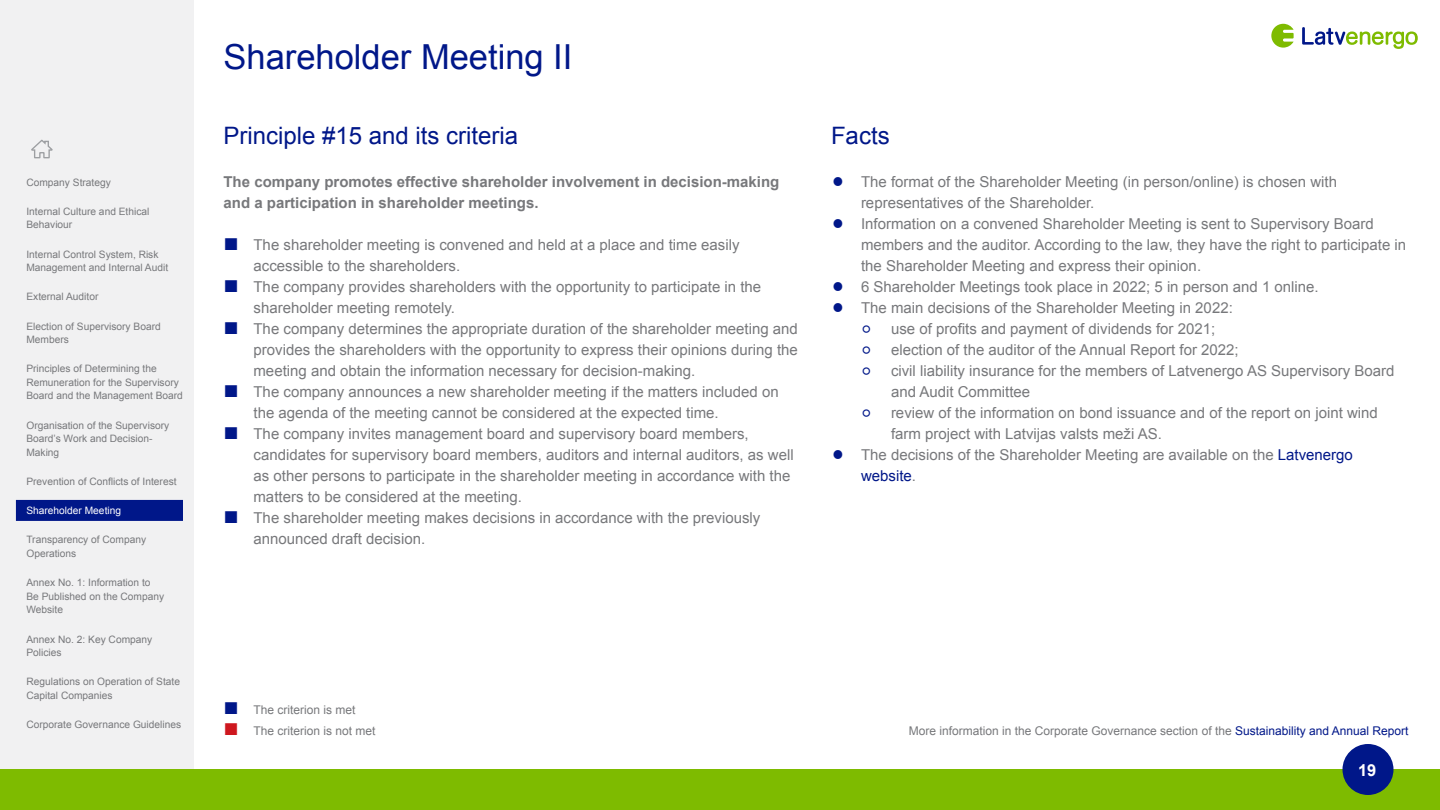
<style>
.page{position:relative;width:1440px;height:810px;background:#fff}
.page>*{position:absolute;margin:0;border:0;box-sizing:border-box;transform-origin:0 0}
.t1{font:34.5px "Arial";color:#001789}
.t2{font:24px "Arial";color:#001789}
.t3{font:700 16.5px "Arial";color:#fff}
.t4{font:15px/21px "Arial";color:#77787b}
.t5{font:700 15px/21px "Arial";color:#77787b}
.t6{font:12px "Arial";color:#77787b}
.t7{font:10.2px/13.5px "Arial";color:#77787b}
.t8{font:10.2px "Arial";color:#fff}
.s1{font-size:25.5px;color:#001789}
.s2{color:#001789}
.s3{font-size:30px;color:#001789}
.s4{font-size:25.5px;color:#ce171e}
</style>
<div class="page">
<div style="left:0;top:0;width:194px;height:780px;background:#f1f1f2"></div>
<svg style="left:31px;top:139px;width:22px;height:20px"></svg>
<div style="left:16px;top:500px;width:167px;height:21px;background:#001789"></div>
<svg style="left:1271px;top:24px;width:23px;height:24px"></svg>
<svg style="left:1302px;top:27px;width:116px;height:22px"></svg>
<div style="left:0;top:770px;width:1440px;height:40px;background:#7ebb00"></div>
<div style="left:1342px;top:744px;width:52px;height:51px;background:#001789;border-radius:50%"></div>
<p class="t7" style="left:26px;top:175px;width:86px">Company Strategy</p>
<p class="t7" style="left:26px;top:205px;width:125px">Internal Culture and Ethical<br>Behaviour</p>
<p class="t7" style="left:26px;top:247px;width:143px">Internal Control System, Risk<br>Management and Internal Audit</p>
<p class="t7" style="left:26px;top:290px;width:74px">External Auditor</p>
<p class="t7" style="left:26px;top:319px;width:136px">Election of Supervisory Board<br>Members</p>
<p class="t7" style="left:26px;top:362px;width:158px">Principles of Determining the<br>Remuneration for the Supervisory<br>Board and the Management Board</p>
<p class="t7" style="left:26px;top:419px;width:144px">Organisation of the Supervisory<br>Board’s Work and Decision-<br>Making</p>
<p class="t7" style="left:26px;top:475px;width:152px">Prevention of Conflicts of Interest</p>
<p class="t8" style="left:26px;top:504px;width:96px">Shareholder Meeting</p>
<p class="t7" style="left:26px;top:533px;width:121px">Transparency of Company<br>Operations</p>
<p class="t7" style="left:26px;top:576px;width:139px">Annex No. 1: Information to<br>Be Published on the Company<br>Website</p>
<p class="t7" style="left:26px;top:632px;width:127px">Annex No. 2: Key Company<br>Policies</p>
<p class="t7" style="left:26px;top:675px;width:155px">Regulations on Operation of State<br>Capital Companies</p>
<p class="t7" style="left:26px;top:718px;width:156px">Corporate Governance Guidelines</p>
<h1 class="t1" style="left:224px;top:34px;width:351px">Shareholder Meeting II</h1>
<h2 class="t2" style="left:224px;top:119px;width:296px">Principle #15 and its criteria</h2>
<p class="t5" style="left:224px;top:172px;width:557px">The company promotes effective shareholder involvement in decision-making and a participation in shareholder meetings.</p>
<p class="t4" style="left:254px;top:235px;width:488px;text-indent:-30px"><span class="s1">■</span> The shareholder meeting is convened and held at a place and time easily accessible to the shareholders.</p>
<p class="t4" style="left:254px;top:277px;width:509px;text-indent:-30px"><span class="s1">■</span> The company provides shareholders with the opportunity to participate in the shareholder meeting remotely.</p>
<p class="t4" style="left:254px;top:319px;width:546px;text-align:justify;text-indent:-30px"><span class="s1">■</span> The company determines the appropriate duration of the shareholder meeting and provides the shareholders with the opportunity to express their opinions during the meeting and obtain the information necessary for decision-making.</p>
<p class="t4" style="left:254px;top:382px;width:527px;text-indent:-30px"><span class="s1">■</span> The company announces a new shareholder meeting if the matters included on the agenda of the meeting cannot be considered at the expected time.</p>
<p class="t4" style="left:254px;top:424px;width:542px;text-indent:-30px"><span class="s1">■</span> The company invites management board and supervisory board members, candidates for supervisory board members, auditors and internal auditors, as well as other persons to participate in the shareholder meeting in accordance with the matters to be considered at the meeting.</p>
<p class="t4" style="left:254px;top:508px;width:508px;text-indent:-30px"><span class="s1">■</span> The shareholder meeting makes decisions in accordance with the previously announced draft decision.</p>
<h2 class="t2" style="left:831px;top:119px;width:60px">Facts</h2>
<p class="t4" style="left:861px;top:172px;width:478px;text-indent:-30px"><span class="s2">•</span> The format of the Shareholder Meeting (in person/online) is chosen with representatives of the Shareholder.</p>
<p class="t4" style="left:861px;top:214px;width:547px;text-indent:-30px"><span class="s2">•</span> Information on a convened Shareholder Meeting is sent to Supervisory Board members and the auditor. According to the law, they have the right to participate in the Shareholder Meeting and express their opinion.</p>
<p class="t4" style="left:831px;top:277px;width:489px"><span class="s2">•</span> 6 Shareholder Meetings took place in 2022; 5 in person and 1 online.</p>
<p class="t4" style="left:831px;top:298px;width:403px"><span class="s2">•</span> The main decisions of the Shareholder Meeting in 2022:</p>
<p class="t4" style="left:861px;top:319px;width:356px"><span class="s3">◦</span> use of profits and payment of dividends for 2021;</p>
<p class="t4" style="left:861px;top:340px;width:379px"><span class="s3">◦</span> election of the auditor of the Annual Report for 2022;</p>
<p class="t4" style="left:861px;top:361px;width:535px"><span class="s3">◦</span> civil liability insurance for the members of Latvenergo AS Supervisory Board</p>
<p class="t4" style="left:891px;top:382px;width:141px">and Audit Committee</p>
<p class="t4" style="left:861px;top:403px;width:518px"><span class="s3">◦</span> review of the information on bond issuance and of the report on joint wind</p>
<p class="t4" style="left:891px;top:424px;width:272px">farm project with Latvijas valsts meži AS.</p>
<p class="t4" style="left:861px;top:445px;width:493px;text-indent:-30px"><span class="s2">•</span> The decisions of the Shareholder Meeting are available on the <span class="s2">Latvenergo website</span>.</p>
<p class="t6" style="left:224px;top:702px;width:134px"><span class="s1">■</span> The criterion is met</p>
<p class="t6" style="left:224px;top:723px;width:154px"><span class="s4">■</span> The criterion is not met</p>
<p class="t6" style="left:909px;top:723px;width:501px">More information in the Corporate Governance section of the <span class="s2">Sustainability and Annual Report</span></p>
<p class="t3" style="left:1358px;top:759px;width:20px">19</p>
</div>
